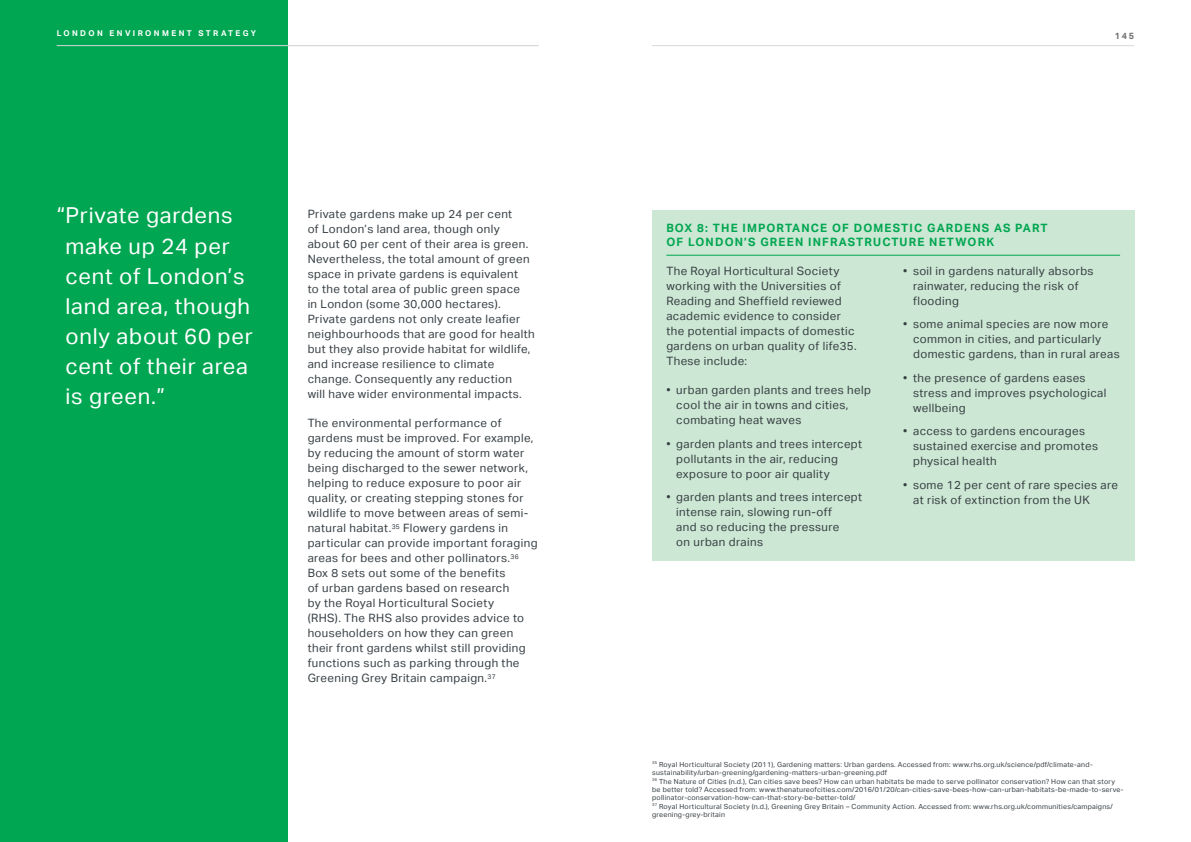
<style>
.page{position:relative;width:1191px;height:842px;background:#fff}
.page>*{position:absolute;margin:0;border:0;box-sizing:border-box;transform-origin:0 0}
.t1{font:22px/30px "Aktiv Grotesk";letter-spacing:.035em;color:#fff}
.t2{font:11.5px/15px "Aktiv Grotesk";letter-spacing:.035em;color:#363e43}
.t3{font:700 11.5px/13.8px "Aktiv Grotesk";letter-spacing:.1em;color:#00a651}
.t4{font:700 9px "Aktiv Grotesk";color:#717073}
.t5{font:700 8px "Aktiv Grotesk";letter-spacing:.3em;color:#fff}
.t6{font:7px/8.4px "Aktiv Grotesk";letter-spacing:.035em;color:#363e43}
</style>
<div class="page">
<hr style="left:652px;top:45px;width:482px;height:1px;background:#d7d9da">
<div style="left:652px;top:210px;width:482px;height:351px;background:#cce7d3"></div>
<hr style="left:666px;top:255px;width:454px;height:1px;background:#00a651">
<div style="left:0;top:0;width:288px;height:842px;background:#00a651"></div>
<hr style="left:57px;top:45px;width:482px;height:1px;background:#d7d9da">
<p class="t5" style="left:57px;top:28px;width:201px">LONDON ENVIRONMENT STRATEGY</p>
<h1 class="t1" style="left:66px;top:201px;width:189px;text-indent:-9px">“Private gardens make up 24 per cent of London’s land area, though only about 60 per cent of their area is green.”</h1>
<p class="t2" style="left:308px;top:207px;width:228px">Private gardens make up 24 per cent<br>of London’s land area, though only about 60 per cent of their area is green.<br>Nevertheless, the total amount of green space in private gardens is equivalent<br>to the total area of public green space<br>in London (some 30,000 hectares).<br>Private gardens not only create leafier neighbourhoods that are good for health but they also provide habitat for wildlife, and increase resilience to climate change. Consequently any reduction<br>will have wider environmental impacts.</p>
<p class="t2" style="left:308px;top:416px;width:231px">The environmental performance of gardens must be improved. For example, by reducing the amount of storm water being discharged to the sewer network, helping to reduce exposure to poor air quality, or creating stepping stones for wildlife to move between areas of semi&shy;natural habitat.<sup>35</sup> Flowery gardens in particular can provide important foraging areas for bees and other pollinators.<sup>36<br></sup>Box 8 sets out some of the benefits<br>of urban gardens based on research<br>by the Royal Horticultural Society<br>(RHS). The RHS also provides advice to householders on how they can green their front gardens whilst still providing functions such as parking through the Greening Grey Britain campaign.<sup>37</sup></p>
<p class="t4" style="left:1114px;top:30px;width:21px">145</p>
<p class="t3" style="left:666px;top:222px;width:383px">BOX 8: THE IMPORTANCE OF DOMESTIC GARDENS AS PART<br>OF LONDON’S GREEN INFRASTRUCTURE NETWORK</p>
<p class="t2" style="left:666px;top:263px;width:192px">The Royal Horticultural Society working with the Universities of<br>Reading and Sheffield reviewed academic evidence to consider the potential impacts of domestic gardens on urban quality of life35.<br>These include:</p>
<p class="t2" style="left:676px;top:383px;width:196px;text-indent:-10px">• urban garden plants and trees help cool the air in towns and cities, combating heat waves</p>
<p class="t2" style="left:676px;top:436px;width:187px;text-indent:-10px">• garden plants and trees intercept pollutants in the air, reducing exposure to poor air quality</p>
<p class="t2" style="left:676px;top:490px;width:187px;text-indent:-10px">• garden plants and trees intercept intense rain, slowing run-off<br>and so reducing the pressure<br>on urban drains</p>
<p class="t2" style="left:913px;top:263px;width:182px;text-indent:-10px">• soil in gardens naturally absorbs rainwater, reducing the risk of flooding</p>
<p class="t2" style="left:913px;top:317px;width:208px;text-indent:-10px">• some animal species are now more common in cities, and particularly domestic gardens, than in rural areas</p>
<p class="t2" style="left:913px;top:370px;width:195px;text-indent:-10px">• the presence of gardens eases stress and improves psychological wellbeing</p>
<p class="t2" style="left:913px;top:424px;width:186px;text-indent:-10px">• access to gardens encourages sustained exercise and promotes physical health</p>
<p class="t2" style="left:913px;top:477px;width:206px;text-indent:-10px">• some 12 per cent of rare species are at risk of extinction from the UK</p>
<p class="t6" style="left:652px;top:760px;width:473px"><sup>35</sup> Royal Horticultural Society (2011), Gardening matters: Urban gardens. Accessed from: www.rhs.org.uk/science/pdf/climate-and&shy;sustainability/urban-greening/gardening-matters-urban-greening.pdf<br><sup>36</sup> The Nature of Cities (n.d.), Can cities save bees? How can urban habitats be made to serve pollinator conservation? How can that story be better told? Accessed from: www.thenatureofcities.com/2016/01/20/can-cities-save-bees-how-can-urban-habitats-be-made-to-serve&shy;pollinator-conservation-how-can-that-story-be-better-told/<br><sup>37</sup> Royal Horticultural Society (n.d.), Greening Grey Britain – Community Action. Accessed from: www.rhs.org.uk/communities/campaigns/ greening-grey-britain</p>
</div>
